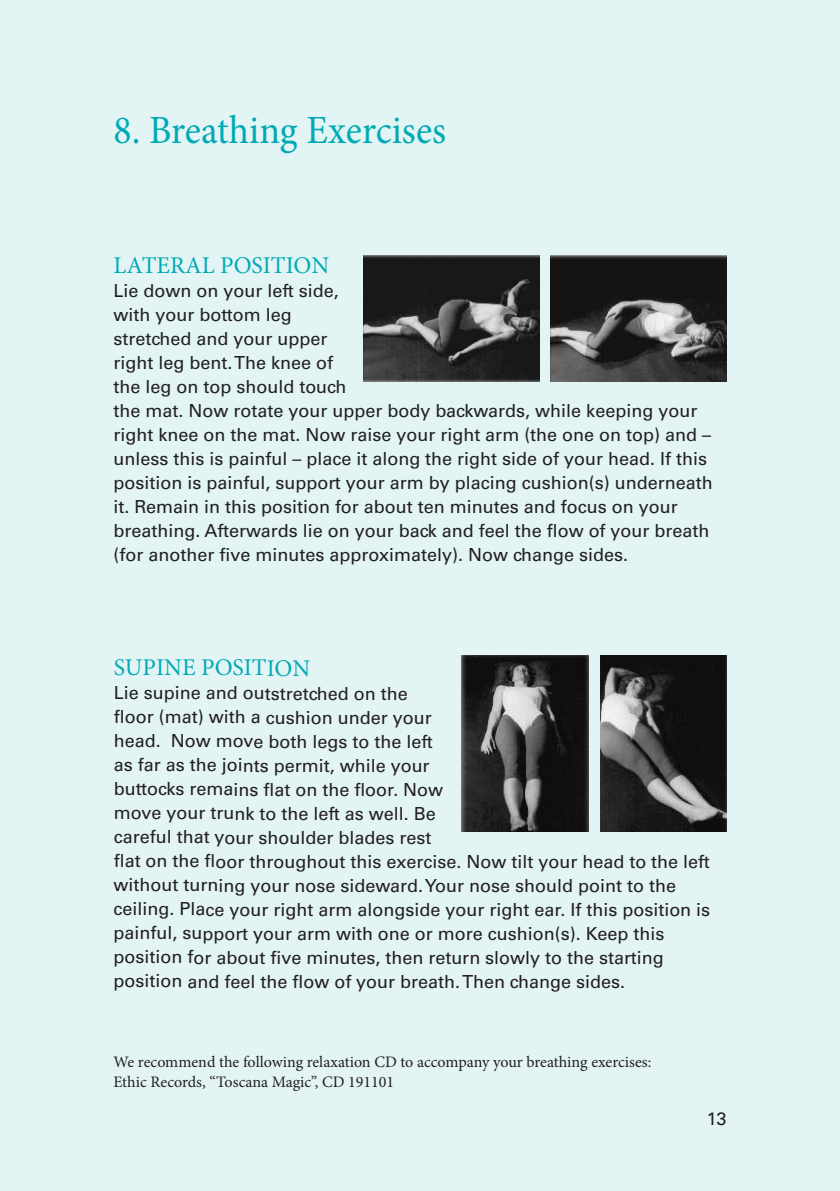
<style>
.page{position:relative;width:840px;height:1191px;background:#fff}
.page>*{position:absolute;margin:0;border:0;box-sizing:border-box;transform-origin:0 0}
.t1{font:40px "Minion Pro";color:#00aab5;scale:.95 1}
.t2{font:24px "Minion Pro";color:#00aab5}
.t3{font:18px/24px "Univers";color:#231f20}
.t4{font:16px/20px "Minion Pro";color:#231f20}
</style>
<div class="page">
<div style="left:0;top:0;width:839px;height:1191px;background:#e3f4f5"></div>
<img style="left:363px;top:255px;width:176px;height:126px">
<img style="left:550px;top:255px;width:176px;height:126px">
<img style="left:461px;top:655px;width:126px;height:176px">
<img style="left:600px;top:655px;width:126px;height:176px">
<h1 class="t1" style="left:113px;top:114px;width:351px">8. Breathing Exercises</h1>
<h2 class="t2" style="left:113px;top:256px;width:217px">LATERAL POSITION</h2>
<p class="t3" style="left:113px;top:280px;width:600px">Lie down on your left side,<br>with your bottom leg<br>stretched and your upper<br>right leg bent.The knee of<br>the leg on top should touch<br>the mat. Now rotate your upper body backwards, while keeping your right knee on the mat. Now raise your right arm (the one on top) and – unless this is painful – place it along the right side of your head. If this position is painful, support your arm by placing cushion(s) underneath it. Remain in this position for about ten minutes and focus on your breathing. Afterwards lie on your back and feel the flow of your breath (for another five minutes approximately). Now change sides.</p>
<h2 class="t2" style="left:114px;top:658px;width:198px">SUPINE POSITION</h2>
<p class="t3" style="left:113px;top:682px;width:598px">Lie supine and outstretched on the<br>floor (mat) with a cushion under your<br>head. Now move both legs to the left<br>as far as the joints permit, while your<br>buttocks remains flat on the floor. Now<br>move your trunk to the left as well. Be<br>careful that your shoulder blades rest<br>flat on the floor throughout this exercise. Now tilt your head to the left without turning your nose sideward.Your nose should point to the ceiling. Place your right arm alongside your right ear. If this position is painful, support your arm with one or more cushion(s). Keep this position for about five minutes, then return slowly to the starting position and feel the flow of your breath.Then change sides.</p>
<p class="t4" style="left:113px;top:1053px;width:539px">We recommend the following relaxation CD to accompany your breathing exercises:<br>Ethic Records, “Toscana Magic”, CD 191101</p>
<p class="t3" style="left:706px;top:1107px;width:21px">13</p>
</div>
